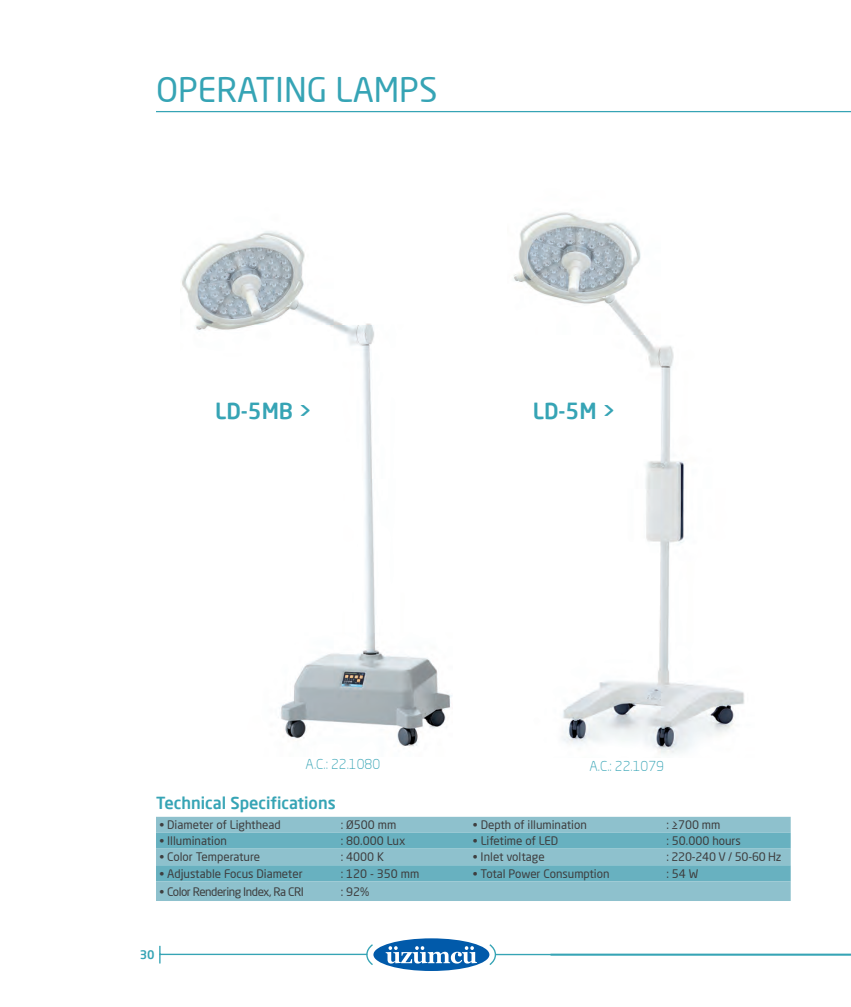
<style>
.page{position:relative;width:851px;height:1007px;background:#fff}
.page>*{position:absolute;margin:0;border:0;box-sizing:border-box;transform-origin:0 0}
.t1{font:33.38px "Neo Sans Pro";color:#36a4b5}
.t2{font:500 21.88px "Neo Sans Pro";color:#36a4b5}
.t3{font:500 16.38px "Neo Sans Pro";color:#36a4b5}
.t4{font:300 13.5px "Neo Sans Pro";color:#36a4b5}
.t5{font:500 11.75px "Neo Sans Pro";color:#36a4b5}
.t6{font:11.62px "Neo Sans Pro";color:#3e3e3f}
.t7{font:11.62px "Neo Sans Pro";letter-spacing:-.04em;color:#3e3e3f}
.t8{font:11.62px "Neo Sans Pro";letter-spacing:-.02em;color:#3e3e3f}
</style>
<div class="page">
<img style="left:514px;top:212px;width:230px;height:542px">
<img style="left:181px;top:231px;width:271px;height:516px">
<svg style="left:156px;top:816px;width:634px;height:84px;background:#81bcc9"></svg>
<svg style="left:488px;top:944px;width:362px;height:21px"></svg>
<svg style="left:365px;top:944px;width:9px;height:21px"></svg>
<div style="left:373px;top:938px;width:116px;height:32px;background:#015aaa;border-radius:50%"></div>
<svg style="left:385px;top:946px;width:92px;height:17px"></svg>
<svg style="left:159px;top:945px;width:1px;height:18px"></svg>
<hr style="left:160px;top:953px;width:207px;height:1px;background:#36a4b5">
<svg style="left:156px;top:111px;width:694px;height:2px"></svg>
<h1 class="t1" style="left:156px;top:69px;width:283px">OPERATING LAMPS</h1>
<h2 class="t2" style="left:215px;top:397px;width:99px">LD-5MB &gt;</h2>
<h2 class="t2" style="left:532px;top:397px;width:85px">LD-5M &gt;</h2>
<p class="t4" style="left:305px;top:756px;width:76px">A.C.: 22.1080</p>
<p class="t4" style="left:589px;top:758px;width:76px">A.C.: 22.1079</p>
<h3 class="t3" style="left:156px;top:792px;width:181px">Technical Specifications</h3>
<p class="t6" style="left:159px;top:817px;width:123px">• Diameter of Lighthead</p>
<p class="t6" style="left:341px;top:817px;width:57px">: Ø500 mm</p>
<p class="t6" style="left:473px;top:817px;width:115px">• Depth of illumination</p>
<p class="t6" style="left:666px;top:817px;width:55px">: ≥700 mm</p>
<p class="t6" style="left:159px;top:833px;width:69px">• Illumination</p>
<p class="t6" style="left:341px;top:833px;width:66px">: 80.000 Lux</p>
<p class="t6" style="left:473px;top:833px;width:87px">• Lifetime of LED</p>
<p class="t6" style="left:666px;top:833px;width:76px">: 50.000 hours</p>
<p class="t6" style="left:159px;top:849px;width:102px">• Color Temperature</p>
<p class="t6" style="left:341px;top:849px;width:45px">: 4000 K</p>
<p class="t6" style="left:473px;top:849px;width:73px">• Inlet voltage</p>
<p class="t8" style="left:666px;top:849px;width:116px">: 220-240 V / 50-60 Hz</p>
<p class="t6" style="left:159px;top:866px;width:145px">• Adjustable Focus Diameter</p>
<p class="t6" style="left:341px;top:866px;width:80px">: 120 - 350 mm</p>
<p class="t6" style="left:473px;top:866px;width:138px">• Total Power Consumption</p>
<p class="t6" style="left:666px;top:866px;width:33px">: 54 W</p>
<p class="t7" style="left:159px;top:884px;width:146px">• Color Rendering Index, Ra CRI</p>
<p class="t6" style="left:341px;top:884px;width:30px">: 92%</p>
<p class="t5" style="left:140px;top:947px;width:16px">30</p>
</div>
